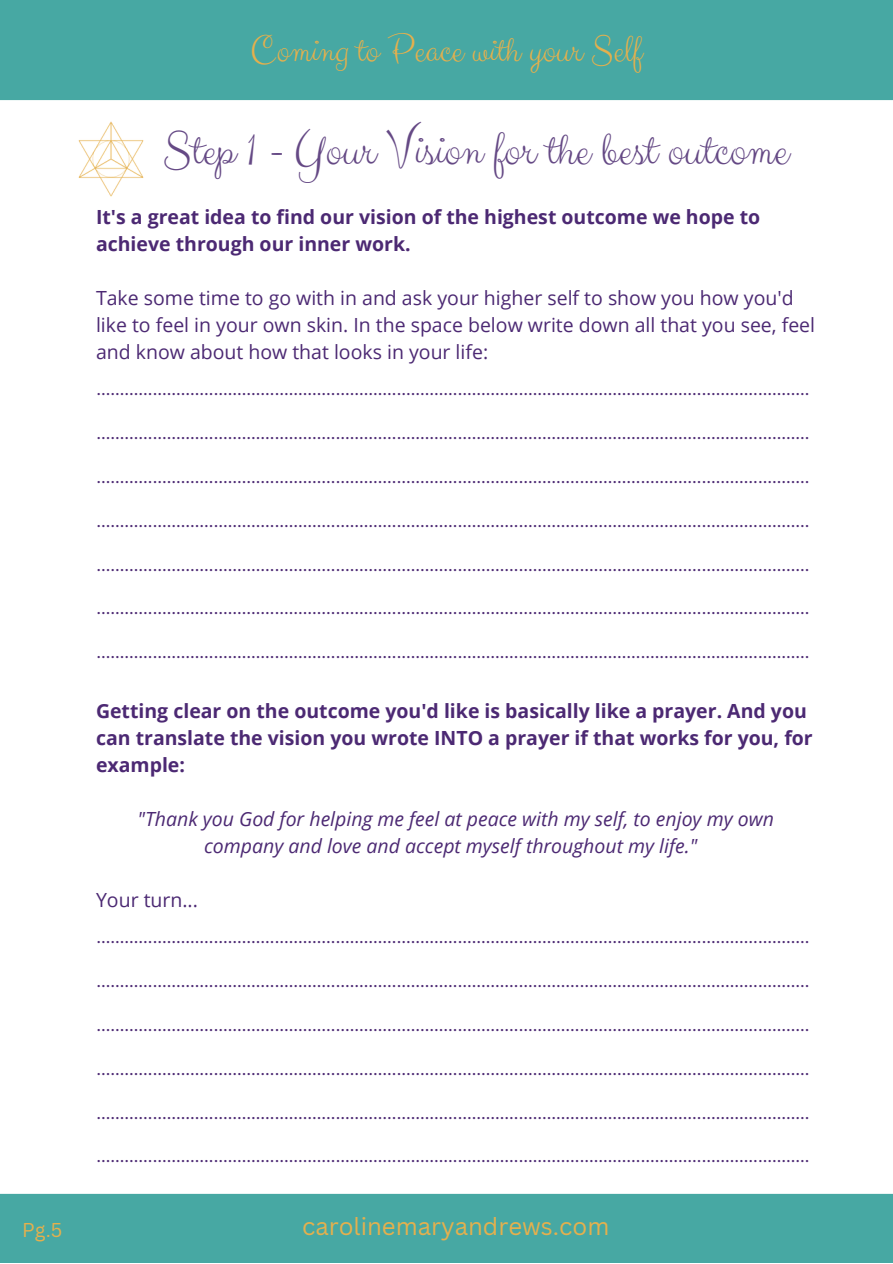
<style>
.page{position:relative;width:893px;height:1264px;background:#fff}
.page>*{position:absolute;margin:0;border:0;box-sizing:border-box;transform-origin:0 0}
.t1{font:49.5px "Clicker Script";color:#654985}
.t2{font:39px "Clicker Script";color:#e5b04d}
.t3{font:31.5px/43.8px "Clicker Script";color:#4c2973;text-align:justify}
.t4{font:24px "Canva Sans";color:#e5b04d}
.t5{font:700 19.5px/27px "Open Sans";color:#4c2973}
.t6{font:19.5px/27px "Open Sans";color:#4c2973}
.t7{font:italic 19.5px/27px "Open Sans";color:#4c2973;text-align:center}
.t8{font:19.5px "Canva Sans";color:#e5b04d}
</style>
<div class="page">
<div style="left:0;top:1193px;width:892px;height:69px;background:#47a8a3"></div>
<div style="left:0;top:0;width:892px;height:100px;background:#47a8a3"></div>
<img style="left:78px;top:121px;width:66px;height:76px">
<p class="t2" style="left:250px;top:26px;width:393px">Coming to Peace with your Self</p>
<p class="t1" style="left:163px;top:119px;width:627px">Step 1 - Your Vision for the best outcome</p>
<p class="t5" style="left:96px;top:203px;width:665px">It's a great idea to find our vision of the highest outcome we hope to achieve through our inner work.</p>
<p class="t6" style="left:96px;top:284px;width:720px">Take some time to go with in and ask your higher self to show you how you'd like to feel in your own skin. In the space below write down all that you see, feel and know about how that looks in your life:</p>
<p class="t3" style="left:96px;top:365px;width:714px">........................................................................................................................................................ ........................................................................................................................................................ ........................................................................................................................................................ ........................................................................................................................................................ ........................................................................................................................................................ ........................................................................................................................................................ ........................................................................................................................................................</p>
<p class="t5" style="left:96px;top:697px;width:718px">Getting clear on the outcome you'd like is basically like a prayer. And you can translate the vision you wrote INTO a prayer if that works for you, for example:</p>
<p class="t7" style="left:138px;top:805px;width:637px">"Thank you God for helping me feel at peace with my self, to enjoy my own company and love and accept myself throughout my life."</p>
<p class="t6" style="left:96px;top:886px;width:103px">Your turn...</p>
<p class="t3" style="left:96px;top:912px;width:714px">........................................................................................................................................................ ........................................................................................................................................................ ........................................................................................................................................................ ........................................................................................................................................................ ........................................................................................................................................................ ........................................................................................................................................................</p>
<p class="t8" style="left:22px;top:1215px;width:42px">Pg.5</p>
<p class="t4" style="left:302px;top:1208px;width:309px">carolinemaryandrews.com</p>
</div>
